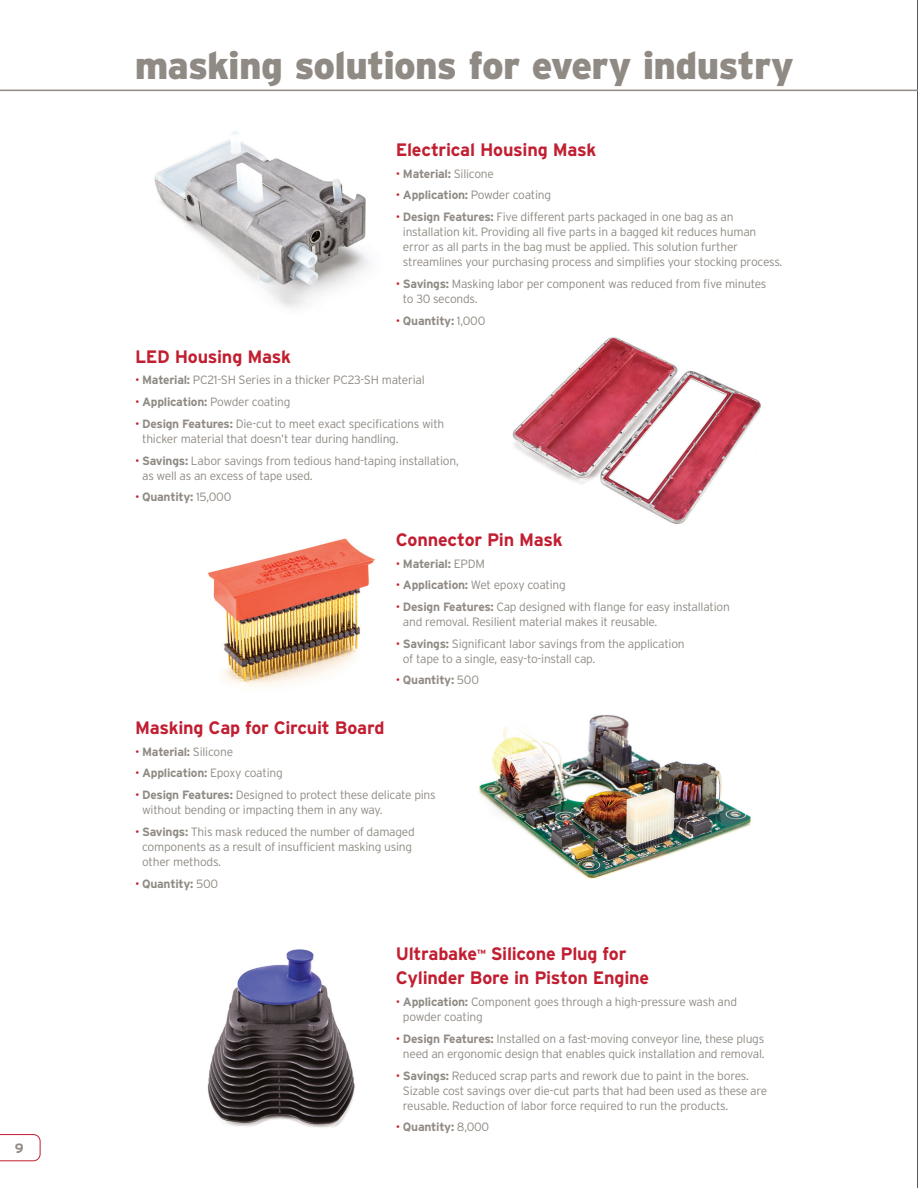
<style>
.page{position:relative;width:918px;height:1188px;background:#fff}
.page>*{position:absolute;margin:0;border:0;box-sizing:border-box;transform-origin:0 0}
.t1{font:900 38.25px "Interstate";letter-spacing:-.02em;color:#908a84}
.t2{font:700 18px/24px "Interstate";letter-spacing:-.015em;color:#c11f31}
.t3{font:700 13.5px "Interstate";color:#908a84}
.t4{font:300 12px/15px "Interstate";letter-spacing:-.02em;color:#908a84}
.t5{font:700 12px "Interstate";letter-spacing:-.02em;color:#908a84}
.s1{font-weight:300;color:#c11f31}
.s2{font-weight:300}
.s3{color:#c11f31}
.s4{font-weight:700}
</style>
<div class="page">
<hr style="left:917px;top:0;width:1px;height:1188px;background:#231f20">
<img style="left:479px;top:714px;width:272px;height:165px">
<img style="left:207px;top:949px;width:148px;height:179px">
<img style="left:207px;top:538px;width:169px;height:148px">
<img style="left:512px;top:337px;width:249px;height:187px">
<hr style="left:0;top:90px;width:918px;height:1px;background:#908a84">
<img style="left:154px;top:131px;width:215px;height:177px">
<svg style="left:0;top:1134px;width:41px;height:27px"></svg>
<p class="t3" style="left:15px;top:1141px;width:10px">9</p>
<h1 class="t1" style="left:135px;top:44px;width:661px">masking solutions for every industry</h1>
<h2 class="t2" style="left:396px;top:137px;width:202px">Electrical Housing Mask</h2>
<p class="t5" style="left:396px;top:167px;width:100px"><span class="s1">•</span> Material: <span class="s2">Silicone</span></p>
<p class="t4" style="left:396px;top:188px;width:157px"><span class="s3">•</span> <span class="s4">Application:</span> Powder coating</p>
<p class="t4" style="left:403px;top:209px;width:381px;text-indent:-7px"><span class="s3">•</span> <span class="s4">Design Features:</span> Five different parts packaged in one bag as an installation kit. Providing all five parts in a bagged kit reduces human error as all parts in the bag must be applied. This solution further streamlines your purchasing process and simplifies your stocking process.</p>
<p class="t4" style="left:403px;top:276px;width:365px;text-indent:-7px"><span class="s3">•</span> <span class="s4">Savings:</span> Masking labor per component was reduced from five minutes to 30 seconds.</p>
<p class="t5" style="left:396px;top:314px;width:91px"><span class="s1">•</span> Quantity: <span class="s2">1,000</span></p>
<h2 class="t2" style="left:135px;top:344px;width:158px">LED Housing Mask</h2>
<p class="t4" style="left:135px;top:373px;width:291px"><span class="s3">•</span> <span class="s4">Material:</span> PC21-SH Series in a thicker PC23-SH material</p>
<p class="t4" style="left:135px;top:394px;width:157px"><span class="s3">•</span> <span class="s4">Application:</span> Powder coating</p>
<p class="t4" style="left:142px;top:416px;width:304px;text-indent:-7px"><span class="s3">•</span> <span class="s4">Design Features:</span> Die-cut to meet exact specifications with thicker material that doesn’t tear during handling.</p>
<p class="t4" style="left:142px;top:453px;width:318px;text-indent:-7px"><span class="s3">•</span> <span class="s4">Savings:</span> Labor savings from tedious hand-taping installation, as well as an excess of tape used.</p>
<p class="t5" style="left:135px;top:490px;width:98px"><span class="s1">•</span> Quantity: <span class="s2">15,000</span></p>
<h2 class="t2" style="left:396px;top:527px;width:169px">Connector Pin Mask</h2>
<p class="t5" style="left:396px;top:557px;width:90px"><span class="s1">•</span> Material: <span class="s2">EPDM</span></p>
<p class="t4" style="left:396px;top:577px;width:172px"><span class="s3">•</span> <span class="s4">Application:</span> Wet epoxy coating</p>
<p class="t4" style="left:403px;top:599px;width:329px;text-indent:-7px"><span class="s3">•</span> <span class="s4">Design Features:</span> Cap designed with flange for easy installation and removal. Resilient material makes it reusable.</p>
<p class="t4" style="left:403px;top:636px;width:283px;text-indent:-7px"><span class="s3">•</span> <span class="s4">Savings:</span> Significant labor savings from the application of tape to a single, easy-to-install cap.</p>
<p class="t5" style="left:396px;top:674px;width:85px"><span class="s1">•</span> Quantity: <span class="s2">500</span></p>
<h2 class="t2" style="left:135px;top:715px;width:251px">Masking Cap for Circuit Board</h2>
<p class="t5" style="left:135px;top:745px;width:100px"><span class="s1">•</span> Material: <span class="s2">Silicone</span></p>
<p class="t5" style="left:135px;top:766px;width:149px"><span class="s1">•</span> Application: <span class="s2">Epoxy coating</span></p>
<p class="t4" style="left:142px;top:787px;width:295px;text-indent:-7px"><span class="s3">•</span> <span class="s4">Design Features:</span> Designed to protect these delicate pins without bending or impacting them in any way.</p>
<p class="t4" style="left:142px;top:824px;width:274px;text-indent:-7px"><span class="s3">•</span> <span class="s4">Savings:</span> This mask reduced the number of damaged components as a result of insufficient masking using other methods.</p>
<p class="t5" style="left:135px;top:877px;width:85px"><span class="s1">•</span> Quantity: <span class="s2">500</span></p>
<h2 class="t2" style="left:396px;top:942px;width:255px">Ultrabake<sup>™</sup> Silicone Plug for<br>Cylinder Bore in Piston Engine</h2>
<p class="t4" style="left:403px;top:994px;width:336px;text-indent:-7px"><span class="s3">•</span> <span class="s4">Application:</span> Component goes through a high-pressure wash and powder coating</p>
<p class="t4" style="left:396px;top:1031px;width:370px;text-align:center"><span class="s3">•</span> <span class="s4">Design Features:</span> Installed on a fast-moving conveyor line, these plugs need an ergonomic design that enables quick installation and removal.</p>
<p class="t4" style="left:403px;top:1068px;width:366px;text-indent:-7px"><span class="s3">•</span> <span class="s4">Savings:</span> Reduced scrap parts and rework due to paint in the bores.<br>Sizable cost savings over die-cut parts that had been used as these are reusable. Reduction of labor force required to run the products.</p>
<p class="t5" style="left:396px;top:1120px;width:95px"><span class="s1">•</span> Quantity: <span class="s2">8,000</span></p>
</div>
